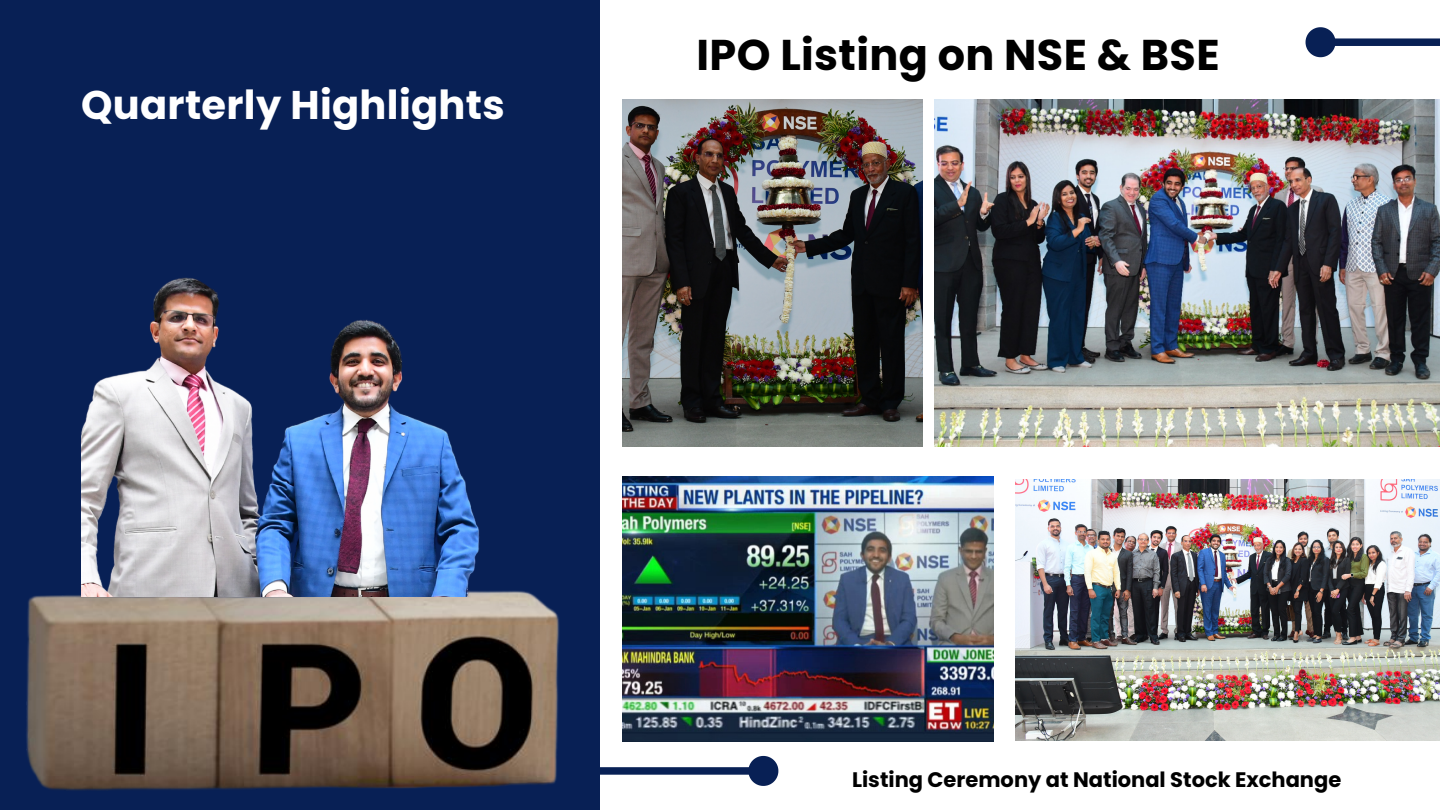
<style>
.page{position:relative;width:1440px;height:810px;background:#fff}
.page>*{position:absolute;margin:0;border:0;box-sizing:border-box;transform-origin:0 0}
.t1{font:700 43px "Poppins";letter-spacing:.01em;color:#000}
.t2{font:700 40px "Poppins";letter-spacing:.01em;color:#fff}
.t3{font:700 21px "Poppins";color:#000}
</style>
<div class="page">
<div style="left:0;top:0;width:599px;height:810px;background:#082055"></div>
<div style="left:1334px;top:38px;width:106px;height:8px;background:#082055"></div>
<svg style="left:1305px;top:27px;width:36px;height:31px"></svg>
<img style="left:26px;top:476px;width:784px;height:334px">
<img style="left:623px;top:477px;width:371px;height:265px">
<img style="left:934px;top:100px;width:506px;height:347px">
<img style="left:81px;top:213px;width:571px;height:384px">
<img style="left:623px;top:100px;width:300px;height:347px">
<img style="left:1015px;top:480px;width:425px;height:261px">
<h2 class="t2" style="left:81px;top:77px;width:425px">Quarterly Highlights</h2>
<h1 class="t1" style="left:697px;top:25px;width:525px">IPO Listing on NSE &amp; BSE</h1>
<p class="t3" style="left:852px;top:765px;width:491px">Listing Ceremony at National Stock Exchange</p>
</div>
